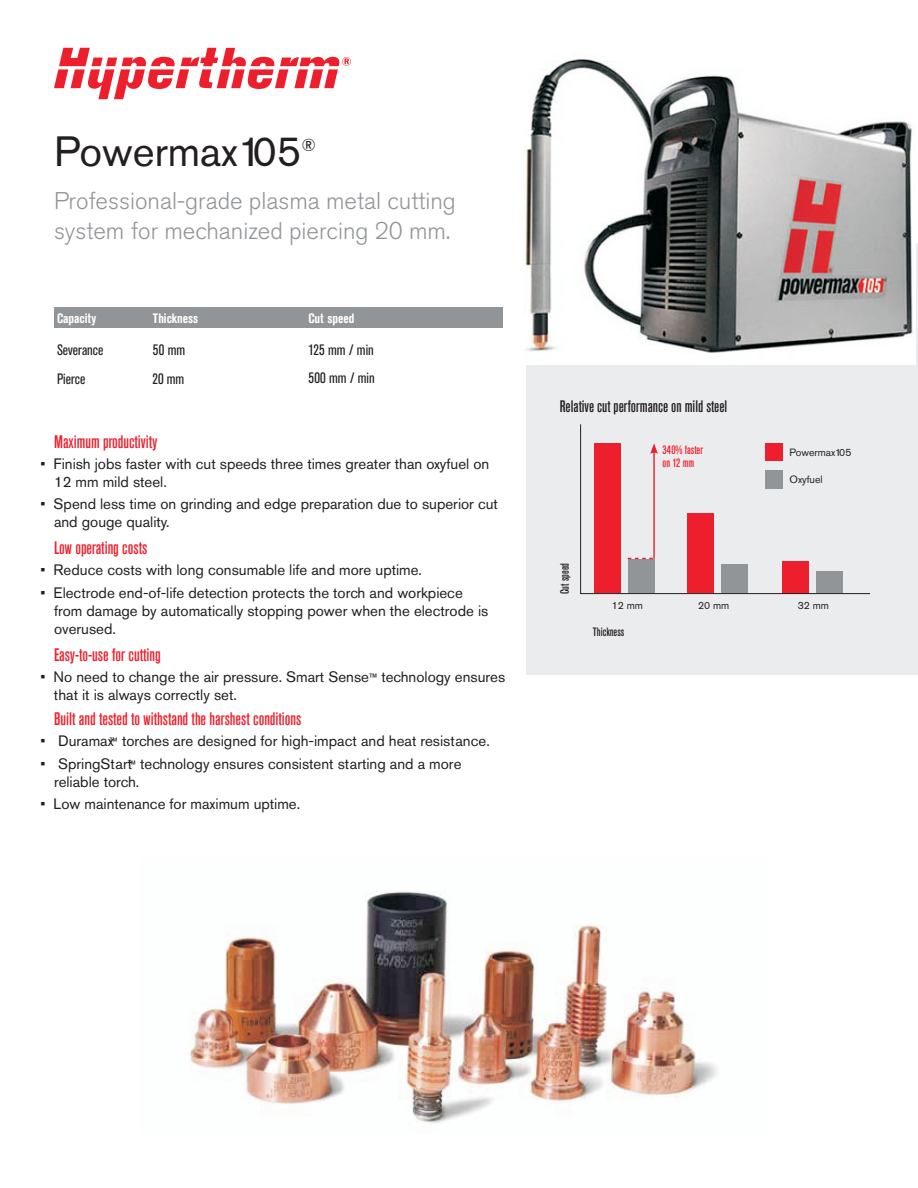
<style>
.page{position:relative;width:918px;height:1188px;background:#fff}
.page>*{position:absolute;margin:0;border:0;box-sizing:border-box;transform-origin:0 0}
.t1{font:42px "Akzidenz Grotesk Pro";color:#231f20}
.t2{font:300 24px/30px "Akzidenz Grotesk Pro";color:#929598}
.t3{font:18px "Akzidenz Grotesk Pro";color:#ee1f2d}
.t4{font:17.4px "Akzidenz Grotesk Pro";color:#231f20}
.t5{font:16.5px "Akzidenz Grotesk Pro";color:#231f20}
.t6{font:15px/18px "Akzidenz Grotesk Pro";color:#231f20}
.t7{font:condensed 15px "Akzidenz Grotesk Pro";color:#231f20}
.t8{font:700 13.5px "Akzidenz Grotesk Pro";color:#fff}
.t9{font:12px "Akzidenz Grotesk Pro";color:#231f20}
.t10{font:12px/13.5px "Akzidenz Grotesk Pro";color:#ee1f2d}
.t11{font:10.5px "Akzidenz Grotesk Pro";color:#231f20}
.s1{font-size:12px}
</style>
<div class="page">
<svg style="left:54px;top:48px;width:297px;height:51px"></svg>
<div style="left:526px;top:243px;width:392px;height:432px;background:#ebecee"></div>
<div style="left:308px;top:307px;width:195px;height:21px;background:#929598"></div>
<div style="left:153px;top:307px;width:155px;height:21px;background:#929598"></div>
<div style="left:54px;top:307px;width:99px;height:21px;background:#929598"></div>
<svg style="left:580px;top:424px;width:291px;height:170px"></svg>
<img style="left:525px;top:58px;width:391px;height:307px">
<img style="left:190px;top:891px;width:528px;height:233px">
<h1 class="t1" style="left:54px;top:135px;width:249px">Powermax105</h1>
<h2 class="t2" style="left:54px;top:188px;width:403px">Professional-grade plasma metal cutting system for mechanized piercing 20 mm.</h2>
<p class="t4" style="left:301px;top:138px;width:16px">®</p>
<p class="t8" style="left:57px;top:313px;width:41px">Capacity</p>
<p class="t8" style="left:153px;top:313px;width:47px">Thickness</p>
<p class="t8" style="left:308px;top:313px;width:47px">Cut speed</p>
<p class="t7" style="left:57px;top:343px;width:48px">Severance</p>
<p class="t7" style="left:153px;top:343px;width:34px">50 mm</p>
<p class="t7" style="left:308px;top:343px;width:67px">125 mm / min</p>
<p class="t7" style="left:57px;top:373px;width:30px">Pierce</p>
<p class="t7" style="left:152px;top:373px;width:33px">20 mm</p>
<p class="t7" style="left:308px;top:372px;width:68px">500 mm / min</p>
<p class="t3" style="left:54px;top:434px;width:105px">Maximum productivity</p>
<p class="t6" style="left:54px;top:456px;width:437px;text-indent:-14px">• Finish jobs faster with cut speeds three times greater than oxyfuel on<br>12 mm mild steel.</p>
<p class="t6" style="left:54px;top:497px;width:446px;text-indent:-14px">• Spend less time on grinding and edge preparation due to superior cut and gouge quality.</p>
<p class="t3" style="left:54px;top:541px;width:95px">Low operating costs</p>
<p class="t6" style="left:40px;top:563px;width:383px">• Reduce costs with long consumable life and more uptime.</p>
<p class="t6" style="left:54px;top:585px;width:436px;text-indent:-14px">• Electrode end-of-life detection protects the torch and workpiece from damage by automatically stopping power when the electrode is overused.</p>
<p class="t3" style="left:54px;top:647px;width:108px">Easy-to-use for cutting</p>
<p class="t6" style="left:54px;top:669px;width:453px;text-indent:-13px">• No need to change the air pressure. Smart Sense<span class="s1">™</span> technology ensures that it is always correctly set.</p>
<p class="t3" style="left:54px;top:712px;width:249px">Built and tested to withstand the harshest conditions</p>
<p class="t6" style="left:40px;top:733px;width:451px">• Duramax<span class="s1">™</span> torches are designed for high-impact and heat resistance.</p>
<p class="t6" style="left:54px;top:756px;width:409px;text-indent:-13px">• SpringStart<span class="s1">™</span> technology ensures consistent starting and a more reliable torch.</p>
<p class="t6" style="left:41px;top:796px;width:261px">• Low maintenance for maximum uptime.</p>
<p class="t5" style="left:560px;top:400px;width:169px">Relative cut performance on mild steel</p>
<p class="t10" style="left:663px;top:444px;width:42px">340% faster on 12 mm</p>
<p class="t9" style="left:560px;top:594px;width:33px;rotate:-90deg">Cut speed</p>
<p class="t11" style="left:790px;top:448px;width:63px">Powermax105</p>
<p class="t11" style="left:790px;top:475px;width:35px">Oxyfuel</p>
<p class="t11" style="left:612px;top:601px;width:33px">12 mm</p>
<p class="t11" style="left:698px;top:601px;width:33px">20 mm</p>
<p class="t11" style="left:798px;top:601px;width:33px">32 mm</p>
<p class="t9" style="left:593px;top:627px;width:33px">Thickness</p>
</div>
